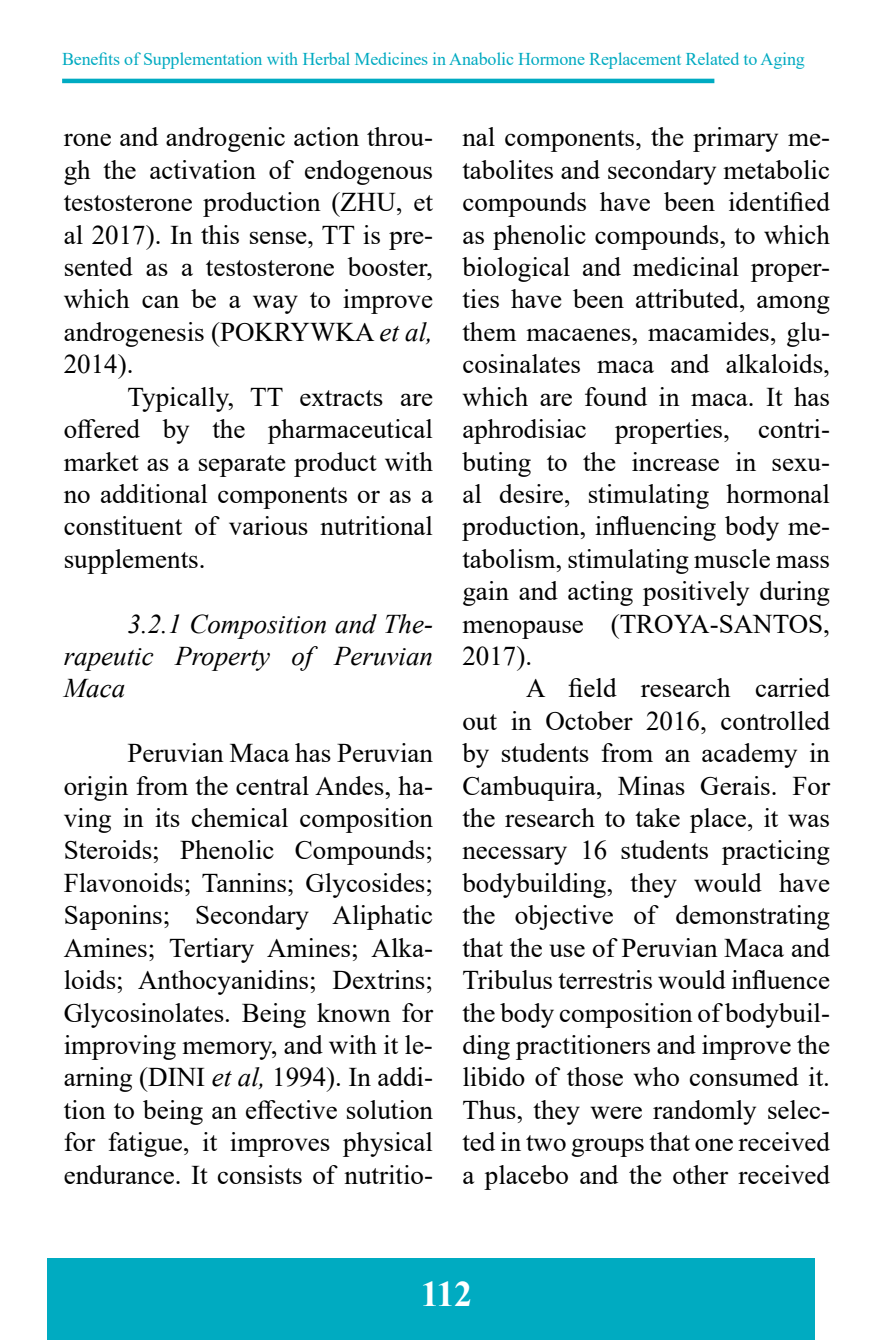
<style>
.page{position:relative;width:893px;height:1340px;background:#fff}
.page>*{position:absolute;margin:0;border:0;box-sizing:border-box;transform-origin:0 0}
.t1{font:700 36px "Times New Roman";color:#fff}
.t2{font:27px/32.4px "Times New Roman";color:#000;text-align:justify}
.t3{font:italic 27px/32.4px "Times New Roman";color:#000;text-align:justify}
.t4{font:18px "Times New Roman";letter-spacing:-.01em;color:#00aac1}
.s1{font-style:italic}
</style>
<div class="page">
<hr style="left:62px;top:79px;width:652px;height:4px;background:#00abc2">
<div style="left:47px;top:1257px;width:767px;height:82px;background:#00abc1"></div>
<p class="t4" style="left:62px;top:47px;width:744px">Benefits of Supplementation with Herbal Medicines in Anabolic Hormone Replacement Related to Aging</p>
<p class="t2" style="left:64px;top:120px;width:371px">rone and androgenic action throu&shy;gh the activation of endogenous testosterone production (ZHU, et al 2017). In this sense, TT is pre&shy;sented as a testosterone booster, which can be a way to improve androgenesis (POKRYWKA <span class="s1">et al, </span>2014).</p>
<p class="t2" style="left:64px;top:379px;width:371px;text-indent:64px">Typically, TT extracts are offered by the pharmaceutical market as a separate product with no additional components or as a constituent of various nutritional supplements.</p>
<p class="t3" style="left:64px;top:606px;width:371px;text-indent:64px">3.2.1 Composition and The&shy;rapeutic Property of Peruvian Maca</p>
<p class="t2" style="left:64px;top:736px;width:371px;text-indent:64px">Peruvian Maca has Peruvian origin from the central Andes, ha&shy;ving in its chemical composition Steroids; Phenolic Compounds; Flavonoids; Tannins; Glycosides; Saponins; Secondary Aliphatic Amines; Tertiary Amines; Alka&shy;loids; Anthocyanidins; Dextrins; Glycosinolates. Being known for improving memory, and with it le&shy;arning (DINI <span class="s1">et al,</span> 1994). In addi&shy;tion to being an effective solution for fatigue, it improves physical endurance. It consists of nutritio-</p>
<p class="t2" style="left:462px;top:120px;width:369px">nal components, the primary me&shy;tabolites and secondary metabolic compounds have been identified as phenolic compounds, to which biological and medicinal proper&shy;ties have been attributed, among them macaenes, macamides, glu&shy;cosinalates maca and alkaloids, which are found in maca. It has aphrodisiac properties, contri&shy;buting to the increase in sexu&shy;al desire, stimulating hormonal production, influencing body me&shy;tabolism, stimulating muscle mass gain and acting positively during menopause (TROYA-SANTOS, 2017).</p>
<p class="t2" style="left:462px;top:671px;width:369px;text-indent:64px">A field research carried out in October 2016, controlled by students from an academy in Cambuquira, Minas Gerais. For the research to take place, it was necessary 16 students practicing bodybuilding, they would have the objective of demonstrating that the use of Peruvian Maca and Tribulus terrestris would influence the body composition of bodybuil&shy;ding practitioners and improve the libido of those who consumed it.<br>Thus, they were randomly selec&shy;ted in two groups that one received a placebo and the other received</p>
<h1 class="t1" style="left:421px;top:1268px;width:53px">112</h1>
</div>
